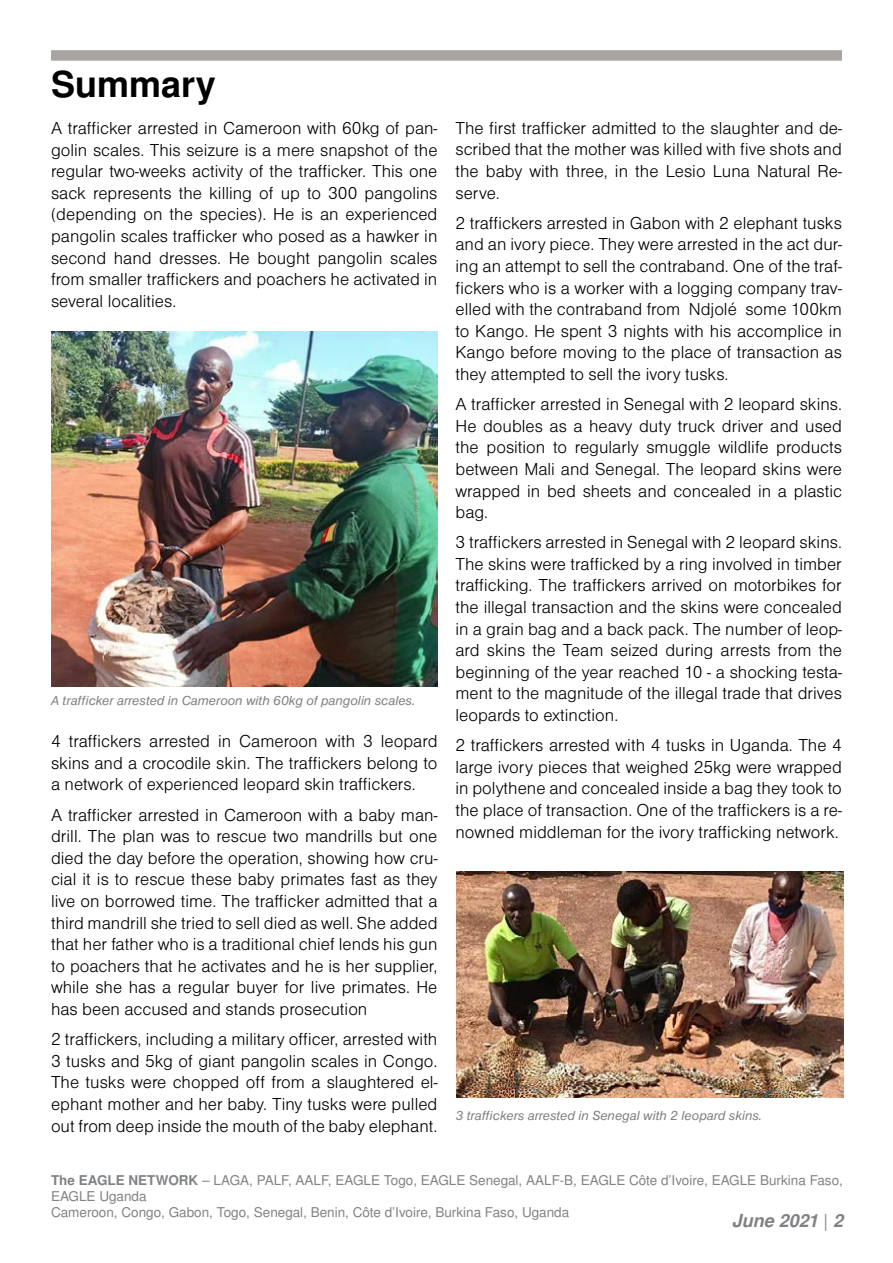
<style>
.page{position:relative;width:893px;height:1263px;background:#fff}
.page>*{position:absolute;margin:0;border:0;box-sizing:border-box;transform-origin:0 0}
.t1{font:700 36px "Nimbus Sans LOT";color:#000}
.t2{font:18px/21.6px "Nimbus Sans DOT Ligh";color:#000;text-align:justify}
.t3{font:italic 700 18px "Nimbus Sans LOT";color:#808285}
.t4{font:13.5px/16.2px "Nimbus Sans LOT";color:#808285}
.t5{font:italic 13.5px "Nimbus Sans DOT";color:#808285}
.s1{font-weight:700}
.s2{font-weight:400;font-style:normal}
</style>
<div class="page">
<div style="left:51px;top:50px;width:791px;height:11px;background:#a9a3a1"></div>
<img style="left:51px;top:332px;width:386px;height:355px">
<img style="left:457px;top:872px;width:386px;height:225px">
<h1 class="t1" style="left:51px;top:63px;width:166px">Summary</h1>
<p class="t2" style="left:51px;top:117px;width:388px">A trafficker arrested in Cameroon with 60kg of pan&shy;golin scales. This seizure is a mere snapshot of the regular two-weeks activity of the trafficker. This one sack represents the killing of up to 300 pangolins (depending on the species). He is an experienced pangolin scales trafficker who posed as a hawker in second hand dresses. He bought pangolin scales from smaller traffickers and poachers he activated in several localities.</p>
<p class="t5" style="left:51px;top:693px;width:366px">A trafficker arrested in Cameroon with 60kg of pangolin scales.</p>
<p class="t2" style="left:51px;top:731px;width:388px">4 traffickers arrested in Cameroon with 3 leopard skins and a crocodile skin. The traffickers belong to a network of experienced leopard skin traffickers.</p>
<p class="t2" style="left:51px;top:804px;width:388px">A trafficker arrested in Cameroon with a baby man&shy;drill. The plan was to rescue two mandrills but one died the day before the operation, showing how cru&shy;cial it is to rescue these baby primates fast as they live on borrowed time. The trafficker admitted that a third mandrill she tried to sell died as well. She added that her father who is a traditional chief lends his gun to poachers that he activates and he is her supplier, while she has a regular buyer for live primates. He has been accused and stands prosecution</p>
<p class="t2" style="left:51px;top:1028px;width:388px">2 traffickers, including a military officer, arrested with 3 tusks and 5kg of giant pangolin scales in Congo.<br>The tusks were chopped off from a slaughtered el&shy;ephant mother and her baby. Tiny tusks were pulled out from deep inside the mouth of the baby elephant.</p>
<p class="t2" style="left:455px;top:117px;width:388px">The first trafficker admitted to the slaughter and de&shy;scribed that the mother was killed with five shots and the baby with three, in the Lesio Luna Natural Re&shy;serve.</p>
<p class="t2" style="left:455px;top:212px;width:388px">2 traffickers arrested in Gabon with 2 elephant tusks and an ivory piece. They were arrested in the act dur&shy;ing an attempt to sell the contraband. One of the traf&shy;fickers who is a worker with a logging company trav&shy;elled with the contraband from Ndjolé some 100km to Kango. He spent 3 nights with his accomplice in Kango before moving to the place of transaction as they attempted to sell the ivory tusks.</p>
<p class="t2" style="left:455px;top:394px;width:388px">A trafficker arrested in Senegal with 2 leopard skins.<br>He doubles as a heavy duty truck driver and used the position to regularly smuggle wildlife products between Mali and Senegal. The leopard skins were wrapped in bed sheets and concealed in a plastic bag.</p>
<p class="t2" style="left:455px;top:532px;width:388px">3 traffickers arrested in Senegal with 2 leopard skins.<br>The skins were trafficked by a ring involved in timber trafficking. The traffickers arrived on motorbikes for the illegal transaction and the skins were concealed in a grain bag and a back pack. The number of leop&shy;ard skins the Team seized during arrests from the beginning of the year reached 10 - a shocking testa&shy;ment to the magnitude of the illegal trade that drives leopards to extinction.</p>
<p class="t2" style="left:455px;top:735px;width:388px">2 traffickers arrested with 4 tusks in Uganda. The 4 large ivory pieces that weighed 25kg were wrapped in polythene and concealed inside a bag they took to the place of transaction. One of the traffickers is a re&shy;nowned middleman for the ivory trafficking network.</p>
<p class="t5" style="left:455px;top:1108px;width:308px">3 traffickers arrested in Senegal with 2 leopard skins.</p>
<p class="t4" style="left:51px;top:1172px;width:793px"><span class="s1">The EAGLE NETWORK</span> – LAGA, PALF, AALF, EAGLE Togo, EAGLE Senegal, AALF-B, EAGLE Côte d’Ivoire, EAGLE Burkina Faso,<br>EAGLE Uganda<br>Cameroon, Congo, Gabon, Togo, Senegal, Benin, Côte d’Ivoire, Burkina Faso, Uganda</p>
<p class="t3" style="left:732px;top:1210px;width:113px">June 2021 <span class="s2">|</span> 2</p>
</div>
